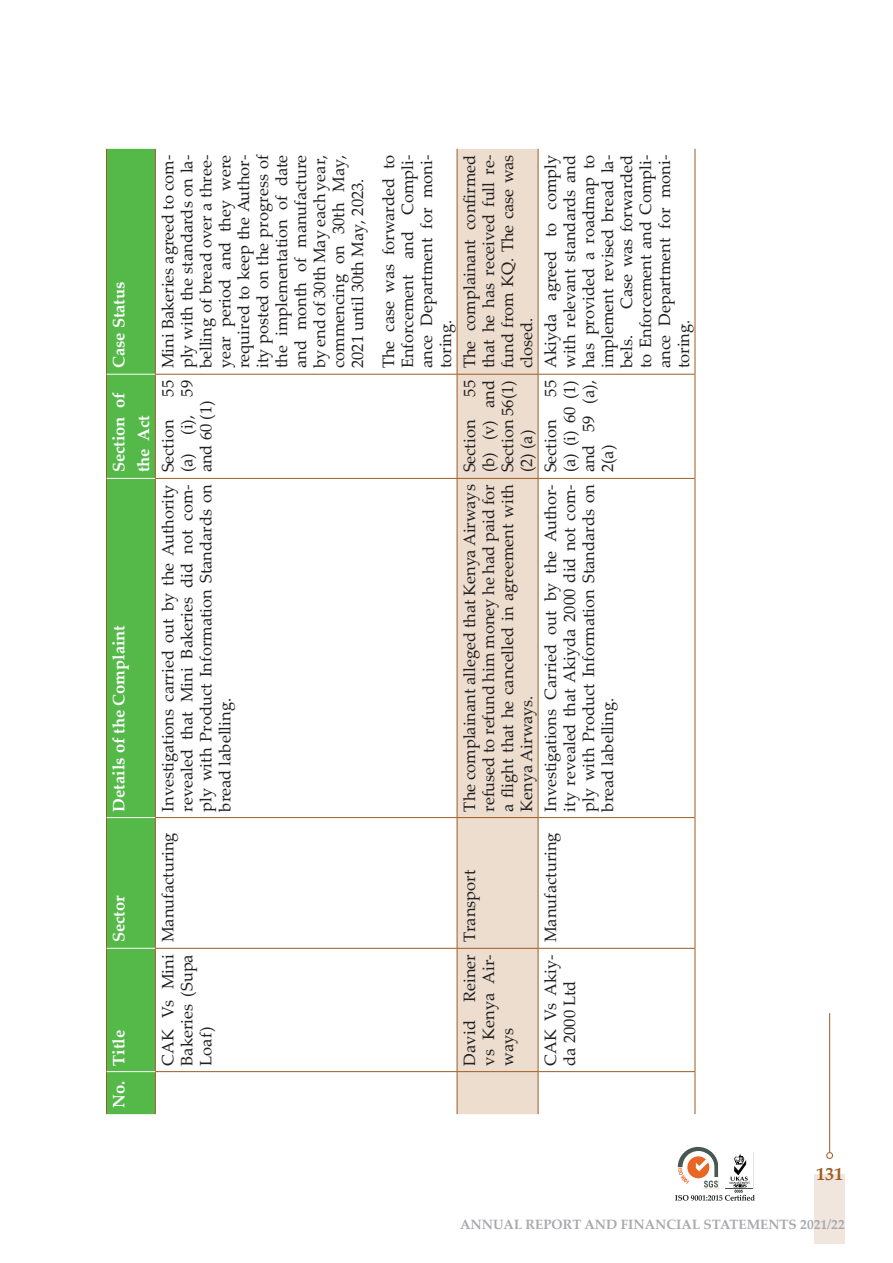
<style>
.page{position:relative;width:893px;height:1263px;background:#fff}
.page>*{position:absolute;margin:0;border:0;box-sizing:border-box;transform-origin:0 0}
.t1{font:700 18px "Palatino Linotype";color:#9d5d23}
.t2{font:16.5px/19px "Palatino Linotype";color:#231f20;text-align:justify}
.Heading_1{font:700 16.5px/24.8px "Palatino Linotype";color:#fff}
.t3{font:700 13.5px "Palatino Linotype";color:#a8a9ad}
</style>
<div class="page">
<div style="left:814px;top:1174px;width:31px;height:69px;background:#f0e6de"></div>
<svg style="left:675px;top:1147px;width:80px;height:54px"></svg>
<hr style="left:829px;top:1013px;width:1px;height:139px;background:#9d5c23">
<div style="left:826px;top:1152px;width:7px;height:7px;border:1px solid #9d5c23;border-radius:50%"></div>
<div style="left:107px;top:149px;width:48px;height:965px;background:#54b948"></div>
<div style="left:458px;top:149px;width:80px;height:965px;background:#ecddce"></div>
<hr style="left:156px;top:1071px;width:301px;height:1px;background:#9d5c23">
<hr style="left:156px;top:948px;width:301px;height:1px;background:#9d5c23">
<hr style="left:156px;top:817px;width:301px;height:1px;background:#9d5c23">
<hr style="left:156px;top:478px;width:301px;height:1px;background:#9d5c23">
<hr style="left:156px;top:374px;width:301px;height:1px;background:#9d5c23">
<hr style="left:457px;top:1071px;width:1px;height:43px;background:#9d5c23">
<hr style="left:457px;top:948px;width:1px;height:123px;background:#9d5c23">
<hr style="left:457px;top:1071px;width:81px;height:1px;background:#9d5c23">
<hr style="left:457px;top:817px;width:1px;height:131px;background:#9d5c23">
<hr style="left:457px;top:948px;width:81px;height:1px;background:#9d5c23">
<hr style="left:457px;top:478px;width:1px;height:339px;background:#9d5c23">
<hr style="left:457px;top:817px;width:81px;height:1px;background:#9d5c23">
<hr style="left:457px;top:374px;width:1px;height:104px;background:#9d5c23">
<hr style="left:457px;top:478px;width:81px;height:1px;background:#9d5c23">
<hr style="left:457px;top:149px;width:1px;height:225px;background:#9d5c23">
<hr style="left:457px;top:374px;width:81px;height:1px;background:#9d5c23">
<hr style="left:538px;top:1071px;width:1px;height:43px;background:#9d5c23">
<hr style="left:538px;top:948px;width:1px;height:123px;background:#9d5c23">
<hr style="left:538px;top:1071px;width:157px;height:1px;background:#9d5c23">
<hr style="left:538px;top:817px;width:1px;height:131px;background:#9d5c23">
<hr style="left:538px;top:948px;width:157px;height:1px;background:#9d5c23">
<hr style="left:538px;top:478px;width:1px;height:339px;background:#9d5c23">
<hr style="left:538px;top:817px;width:157px;height:1px;background:#9d5c23">
<hr style="left:538px;top:374px;width:1px;height:104px;background:#9d5c23">
<hr style="left:538px;top:478px;width:157px;height:1px;background:#9d5c23">
<hr style="left:538px;top:149px;width:1px;height:225px;background:#9d5c23">
<hr style="left:538px;top:374px;width:157px;height:1px;background:#9d5c23">
<hr style="left:695px;top:1071px;width:1px;height:43px;background:#9d5c23">
<hr style="left:695px;top:948px;width:1px;height:123px;background:#9d5c23">
<hr style="left:695px;top:817px;width:1px;height:131px;background:#9d5c23">
<hr style="left:695px;top:478px;width:1px;height:339px;background:#9d5c23">
<hr style="left:695px;top:374px;width:1px;height:104px;background:#9d5c23">
<hr style="left:695px;top:149px;width:1px;height:225px;background:#9d5c23">
<hr style="left:106px;top:1071px;width:1px;height:43px;background:#9d5c23">
<hr style="left:106px;top:948px;width:1px;height:123px;background:#9d5c23">
<hr style="left:106px;top:817px;width:1px;height:131px;background:#9d5c23">
<hr style="left:106px;top:478px;width:1px;height:339px;background:#9d5c23">
<hr style="left:106px;top:374px;width:1px;height:104px;background:#9d5c23">
<hr style="left:106px;top:149px;width:1px;height:225px;background:#9d5c23">
<hr style="left:155px;top:1071px;width:1px;height:43px;background:#9d5c23">
<hr style="left:155px;top:948px;width:1px;height:123px;background:#9d5c23">
<hr style="left:155px;top:817px;width:1px;height:131px;background:#9d5c23">
<hr style="left:155px;top:478px;width:1px;height:339px;background:#9d5c23">
<hr style="left:155px;top:374px;width:1px;height:104px;background:#9d5c23">
<hr style="left:155px;top:149px;width:1px;height:225px;background:#9d5c23">
<hr style="left:107px;top:1071px;width:48px;height:1px;background:#fff">
<hr style="left:107px;top:948px;width:48px;height:1px;background:#fff">
<hr style="left:107px;top:817px;width:48px;height:1px;background:#fff">
<hr style="left:107px;top:478px;width:48px;height:1px;background:#fff">
<hr style="left:107px;top:374px;width:48px;height:1px;background:#fff">
<p class="Heading_1" style="left:106px;top:368px;width:88px;rotate:-90deg">Case Status</p>
<p class="Heading_1" style="left:106px;top:472px;width:81px;rotate:-90deg">Section of the Act</p>
<p class="Heading_1" style="left:106px;top:811px;width:188px;rotate:-90deg">Details of the Complaint</p>
<p class="Heading_1" style="left:106px;top:942px;width:48px;rotate:-90deg">Sector</p>
<p class="Heading_1" style="left:106px;top:1065px;width:37px;rotate:-90deg">Title</p>
<p class="Heading_1" style="left:106px;top:1108px;width:29px;rotate:-90deg">No.</p>
<p class="t2" style="left:158px;top:368px;width:215px;rotate:-90deg">Mini Bakeries agreed to com&shy;ply with the standards on la&shy;belling of bread over a three&shy;year period and they were required to keep the Author&shy;ity posted on the progress of the implementation of date and month of manufacture by end of 30th May each year, commencing on 30th May, 2021 until 30th May, 2023.</p>
<p class="t2" style="left:378px;top:368px;width:215px;rotate:-90deg">The case was forwarded to Enforcement and Compli&shy;ance Department for moni&shy;toring.</p>
<p class="t2" style="left:459px;top:368px;width:215px;rotate:-90deg">The complainant confirmed that he has received full re&shy;fund from KQ. The case was closed.</p>
<p class="t2" style="left:540px;top:368px;width:215px;rotate:-90deg">Akiyda agreed to comply with relevant standards and has provided a roadmap to implement revised bread la&shy;bels.</p>
<p class="t2" style="left:616px;top:368px;width:215px;text-indent:59px;rotate:-90deg">Case was forwarded to Enforcement and Compli&shy;ance Department for moni&shy;toring.</p>
<p class="t2" style="left:158px;top:472px;width:94px;text-indent:76px;rotate:-90deg">55 (a) (i), 59 and 60 (1)</p>
<p class="t2" style="left:158px;top:472px;width:54px;rotate:-90deg">Section</p>
<p class="t2" style="left:459px;top:472px;width:94px;text-indent:76px;rotate:-90deg">55 (b) (v) and Section 56(1) (2) (a)</p>
<p class="t2" style="left:459px;top:472px;width:54px;rotate:-90deg">Section</p>
<p class="t2" style="left:540px;top:472px;width:94px;text-indent:76px;rotate:-90deg">55 (a) (i) 60 (1) and 59 (a), 2(a)</p>
<p class="t2" style="left:540px;top:472px;width:54px;rotate:-90deg">Section</p>
<p class="t2" style="left:158px;top:811px;width:329px;rotate:-90deg">Investigations carried out by the Authority revealed that Mini Bakeries did not com&shy;ply with Product Information Standards on bread labelling.</p>
<p class="t2" style="left:158px;top:942px;width:111px;rotate:-90deg">Manufacturing</p>
<p class="t2" style="left:158px;top:1065px;width:113px;rotate:-90deg">CAK Vs Mini Bakeries (Supa Loaf)</p>
<p class="t2" style="left:540px;top:811px;width:329px;rotate:-90deg">Investigations Carried out by the Author&shy;ity revealed that Akiyda 2000 did not com&shy;ply with Product Information Standards on bread labelling.</p>
<p class="t2" style="left:459px;top:811px;width:329px;rotate:-90deg">The complainant alleged that Kenya Airways refused to refund him money he had paid for a flight that he cancelled in agreement with Kenya Airways.</p>
<p class="t2" style="left:459px;top:942px;width:74px;rotate:-90deg">Transport</p>
<p class="t2" style="left:459px;top:1065px;width:113px;rotate:-90deg">David Reiner vs Kenya Air&shy;ways</p>
<p class="t2" style="left:540px;top:942px;width:111px;rotate:-90deg">Manufacturing</p>
<p class="t2" style="left:540px;top:1065px;width:113px;rotate:-90deg">CAK Vs Akiy&shy;da 2000 Ltd</p>
<p class="t1" style="left:816px;top:1161px;width:28px">131</p>
<p class="t3" style="left:460px;top:1214px;width:386px">ANNUAL REPORT AND FINANCIAL STATEMENTS 2021/22</p>
</div>
